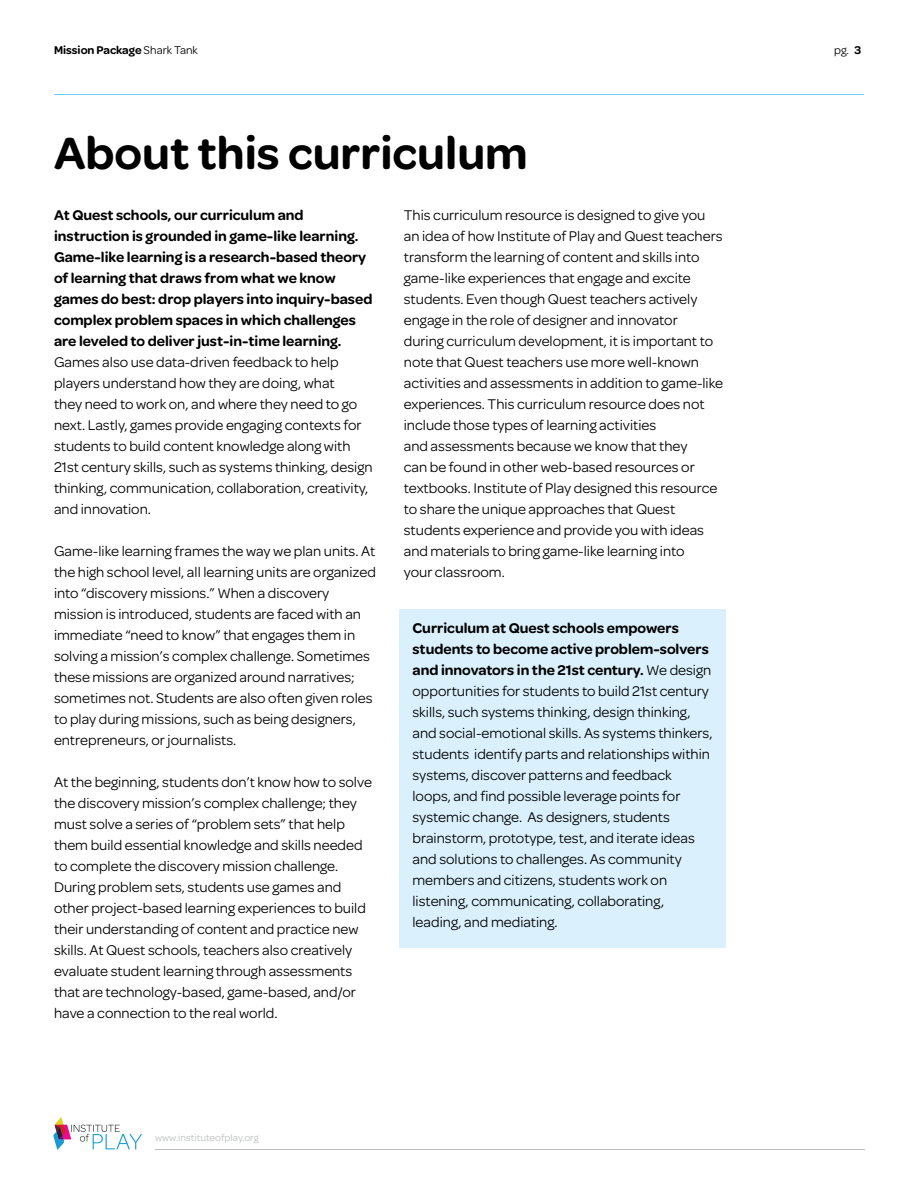
<style>
.page{position:relative;width:918px;height:1188px;background:#fff}
.page>*{position:absolute;margin:0;border:0;box-sizing:border-box;transform-origin:0 0}
.t1{font:600 48px "Omnes";color:#000}
.t2{font:15px/21px "Omnes";color:#000}
.t3{font:600 15px/21px "Omnes";color:#000}
.t4{font:600 12px "Omnes";color:#000}
.t5{font:12px "Omnes";color:#000}
.t6{font:10.5px "Omnes";color:#bcbec0}
.s1{font-weight:400}
.s2{font-weight:600}
</style>
<div class="page">
<hr style="left:155px;top:1149px;width:710px;height:1px;background:#bcbec0">
<svg style="left:53px;top:1117px;width:89px;height:33px"></svg>
<hr style="left:54px;top:94px;width:810px;height:1px;background:#6dcff6">
<div style="left:399px;top:609px;width:327px;height:338px;background:#daf1fd"></div>
<p class="t4" style="left:54px;top:41px;width:145px">Mission Package <span class="s1">Shark Tank</span></p>
<p class="t5" style="left:834px;top:42px;width:29px">pg. <span class="s2">3</span></p>
<h1 class="t1" style="left:54px;top:118px;width:475px">About this curriculum</h1>
<p class="t3" style="left:54px;top:203px;width:320px">At Quest schools, our curriculum and instruction is grounded in game-like learning.<br>Game-like learning is a research-based theory of learning that draws from what we know games do best: drop players into inquiry-based complex problem spaces in which challenges are leveled to deliver just-in-time learning.</p>
<p class="t2" style="left:54px;top:350px;width:320px">Games also use data-driven feedback to help players understand how they are doing, what<br>they need to work on, and where they need to go next. Lastly, games provide engaging contexts for students to build content knowledge along with 21st century skills, such as systems thinking, design thinking, communication, collaboration, creativity, and innovation.</p>
<p class="t2" style="left:54px;top:539px;width:323px">Game-like learning frames the way we plan units. At the high school level, all learning units are organized into “discovery missions.” When a discovery mission is introduced, students are faced with an immediate “need to know” that engages them in solving a mission’s complex challenge. Sometimes these missions are organized around narratives; sometimes not. Students are also often given roles to play during missions, such as being designers, entrepreneurs, or journalists.</p>
<p class="t2" style="left:54px;top:770px;width:320px">At the beginning, students don’t know how to solve the discovery mission’s complex challenge; they must solve a series of “problem sets” that help them build essential knowledge and skills needed to complete the discovery mission challenge.<br>During problem sets, students use games and other project-based learning experiences to build their understanding of content and practice new skills. At Quest schools, teachers also creatively evaluate student learning through assessments that are technology-based, game-based, and/or have a connection to the real world.</p>
<p class="t2" style="left:404px;top:203px;width:321px">This curriculum resource is designed to give you an idea of how Institute of Play and Quest teachers transform the learning of content and skills into game-like experiences that engage and excite students. Even though Quest teachers actively engage in the role of designer and innovator<br>during curriculum development, it is important to note that Quest teachers use more well-known activities and assessments in addition to game-like experiences. This curriculum resource does not include those types of learning activities<br>and assessments because we know that they<br>can be found in other web-based resources or textbooks. Institute of Play designed this resource to share the unique approaches that Quest students experience and provide you with ideas and materials to bring game-like learning into<br>your classroom.</p>
<p class="t2" style="left:412px;top:617px;width:302px"><span class="s2">Curriculum at Quest schools empowers students to become active problem-solvers and innovators in the 21st century.</span> We design opportunities for students to build 21st century skills, such systems thinking, design thinking, and social-emotional skills. As systems thinkers, students identify parts and relationships within systems, discover patterns and feedback loops, and find possible leverage points for systemic change. As designers, students brainstorm, prototype, test, and iterate ideas and solutions to challenges. As community members and citizens, students work on listening, communicating, collaborating, leading, and mediating.</p>
<p class="t6" style="left:155px;top:1131px;width:105px">www.instituteofplay.org</p>
</div>
